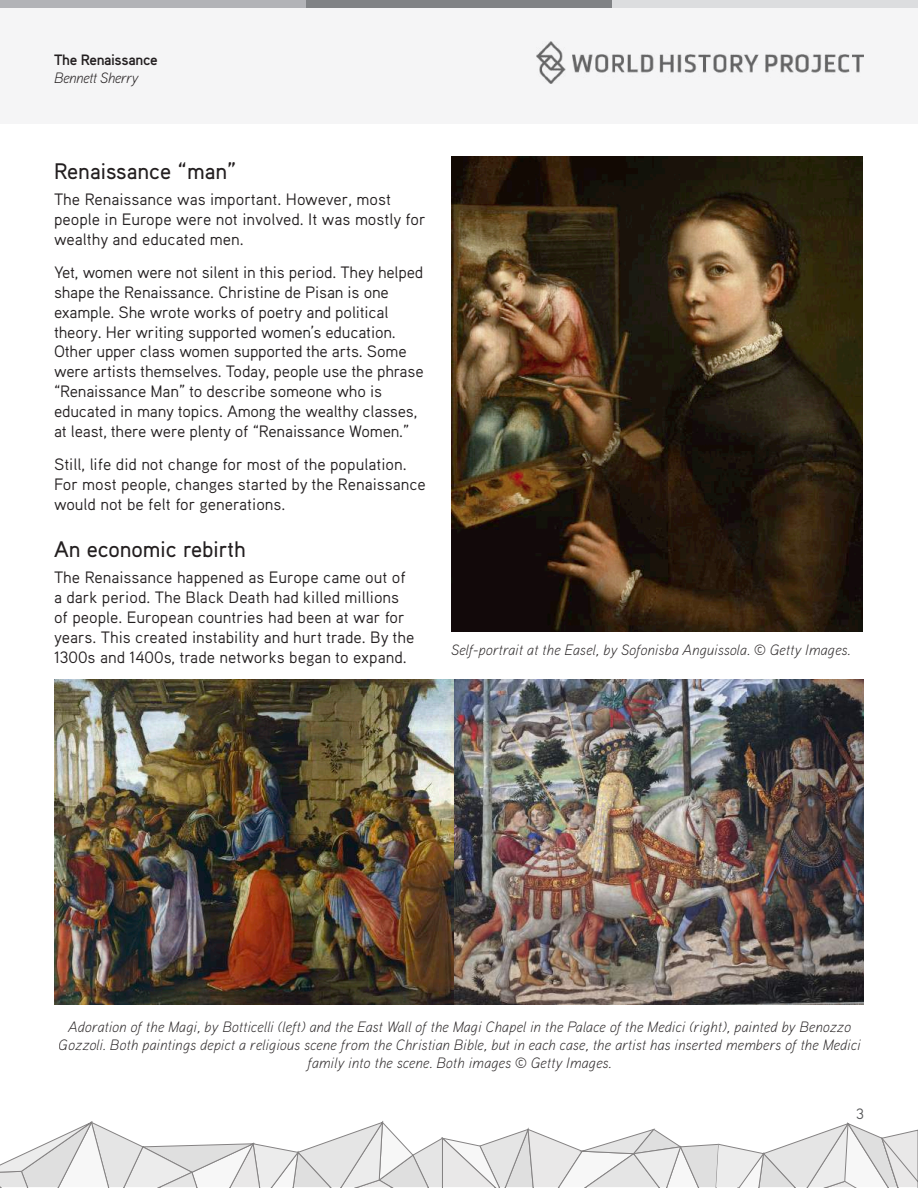
<style>
.page{position:relative;width:918px;height:1188px;background:#fff}
.page>*{position:absolute;margin:0;border:0;box-sizing:border-box;transform-origin:0 0}
.t1{font:500 22.5px "Aaux Pro";color:#231f20}
.t2{font:16.5px/19.8px "Aaux Pro";letter-spacing:-.01em;color:#231f20}
.t3{font:italic 300 15px/18px "Aaux Pro";color:#231f20;text-align:center}
.t4{font:700 15px "Aaux Pro";letter-spacing:-.025em;color:#231f20}
.t5{font:italic 300 15px "Aaux Pro";letter-spacing:-.03em;color:#231f20}
.t6{font:15px "Aaux Pro";color:#57585a}
</style>
<div class="page">
<div style="left:0;top:0;width:918px;height:123px;background:#f5f5f6"></div>
<img style="left:537px;top:41px;width:327px;height:42px">
<div style="left:0;top:0;width:306px;height:8px;background:#b2b3b7"></div>
<div style="left:306px;top:0;width:306px;height:8px;background:#808285"></div>
<div style="left:612px;top:0;width:306px;height:8px;background:#dcdddf"></div>
<svg style="left:0;top:1121px;width:918px;height:67px"></svg>
<img style="left:54px;top:679px;width:810px;height:326px">
<img style="left:452px;top:157px;width:411px;height:475px">
<p class="t4" style="left:54px;top:51px;width:105px">The Renaissance</p>
<p class="t5" style="left:54px;top:69px;width:86px">Bennett Sherry</p>
<h1 class="t1" style="left:54px;top:157px;width:184px">Renaissance “man”</h1>
<p class="t2" style="left:54px;top:189px;width:373px">The Renaissance was important. However, most people in Europe were not involved. It was mostly for wealthy and educated men.</p>
<p class="t2" style="left:54px;top:262px;width:371px">Yet, women were not silent in this period. They helped shape the Renaissance. Christine de Pisan is one example. She wrote works of poetry and political theory. Her writing supported women’s education.<br>Other upper class women supported the arts. Some were artists themselves. Today, people use the phrase “Renaissance Man” to describe someone who is educated in many topics. Among the wealthy classes, at least, there were plenty of “Renaissance Women.”</p>
<p class="t2" style="left:54px;top:454px;width:373px">Still, life did not change for most of the population.<br>For most people, changes started by the Renaissance would not be felt for generations.</p>
<h1 class="t1" style="left:54px;top:535px;width:193px">An economic rebirth</h1>
<p class="t2" style="left:54px;top:567px;width:362px">The Renaissance happened as Europe came out of a dark period. The Black Death had killed millions of people. European countries had been at war for years. This created instability and hurt trade. By the 1300s and 1400s, trade networks began to expand.</p>
<p class="t3" style="left:451px;top:641px;width:401px">Self-portrait at the Easel, by Sofonisba Anguissola. © Getty Images.</p>
<p class="t3" style="left:59px;top:1018px;width:803px">Adoration of the Magi, by Botticelli (left) and the East Wall of the Magi Chapel in the Palace of the Medici (right), painted by Benozzo<br>Gozzoli. Both paintings depict a religious scene from the Christian Bible, but in each case, the artist has inserted members of the Medici family into the scene. Both images © Getty Images.</p>
<p class="t6" style="left:856px;top:1104px;width:9px">3</p>
</div>
